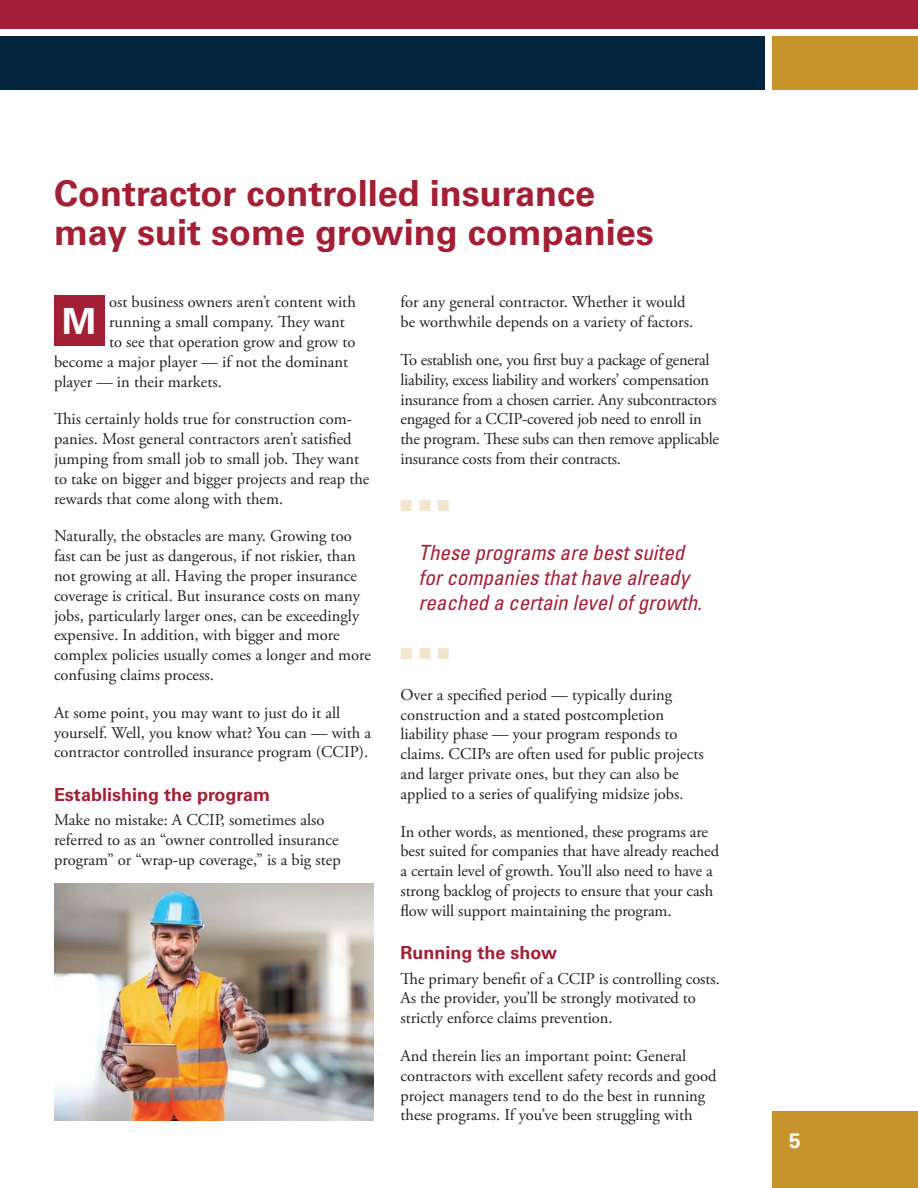
<style>
.page{position:relative;width:918px;height:1188px;background:#fff}
.page>*{position:absolute;margin:0;border:0;box-sizing:border-box;transform-origin:0 0}
.t1{font:700 36px/39px "Univers LT Std";color:#a31f35}
.t2{font:700 36px "Univers LT Std";color:#fff}
.t3{font:italic condensed 21px/25.2px "Univers LT Std";color:#a31f35}
.t4{font:700 21px "Univers LT Std";color:#fff}
.t5{font:700 18px "Univers LT Std";color:#a31f35}
.t6{font:16.5px/19.8px "Adobe Garamond Pro";color:#231f20}
.t7{font:15.75px "Zapf Dingbats ITC";color:#f2e6cd}
</style>
<div class="page">
<div style="left:0;top:36px;width:765px;height:54px;background:#03253d"></div>
<div style="left:772px;top:36px;width:146px;height:54px;background:#c7932b"></div>
<div style="left:0;top:0;width:918px;height:28px;background:#a31f35"></div>
<div style="left:772px;top:1112px;width:146px;height:76px;background:#c7932b"></div>
<div style="left:54px;top:296px;width:51px;height:50px;background:#a31f35"></div>
<img style="left:54px;top:884px;width:320px;height:236px">
<h1 class="t1" style="left:54px;top:174px;width:601px">Contractor controlled insurance may suit some growing companies</h1>
<p class="t6" style="left:109px;top:293px;width:248px">ost business owners aren’t content with</p>
<p class="t6" style="left:109px;top:313px;width:237px">running a small company. They want</p>
<p class="t6" style="left:109px;top:333px;width:248px">to see that operation grow and grow to</p>
<p class="t6" style="left:54px;top:352px;width:296px">become a major player — if not the dominant</p>
<p class="t6" style="left:54px;top:372px;width:170px">player — in their markets.</p>
<p class="t6" style="left:54px;top:410px;width:317px">This certainly holds true for construction com&shy;panies. Most general contractors aren’t satisfied jumping from small job to small job. They want to take on bigger and bigger projects and reap the rewards that come along with them.</p>
<p class="t6" style="left:54px;top:527px;width:319px">Naturally, the obstacles are many. Growing too fast can be just as dangerous, if not riskier, than not growing at all. Having the proper insurance coverage is critical. But insurance costs on many jobs, particularly larger ones, can be exceedingly expensive. In addition, with bigger and more complex policies usually comes a longer and more confusing claims process.</p>
<p class="t6" style="left:54px;top:703px;width:319px">At some point, you may want to just do it all yourself. Well, you know what? You can — with a contractor controlled insurance program (CCIP).</p>
<p class="t5" style="left:54px;top:784px;width:218px">Establishing the program</p>
<p class="t6" style="left:54px;top:811px;width:288px">Make no mistake: A CCIP, sometimes also referred to as an “owner controlled insurance program” or “wrap-up coverage,” is a big step</p>
<h1 class="t2" style="left:62px;top:300px;width:35px">M</h1>
<p class="t6" style="left:400px;top:293px;width:294px">for any general contractor. Whether it would be worthwhile depends on a variety of factors.</p>
<p class="t6" style="left:400px;top:351px;width:320px">To establish one, you first buy a package of general liability, excess liability and workers’ compensation insurance from a chosen carrier. Any subcontractors engaged for a CCIP-covered job need to enroll in the program. These subs can then remove applicable insurance costs from their contracts.</p>
<p class="t7" style="left:400px;top:498px;width:51px">■ ■ ■</p>
<p class="t3" style="left:418px;top:540px;width:285px">These programs are best suited for companies that have already reached a certain level of growth.</p>
<p class="t7" style="left:400px;top:646px;width:51px">■ ■ ■</p>
<p class="t6" style="left:400px;top:685px;width:305px">Over a specified period — typically during construction and a stated postcompletion liability phase — your program responds to claims. CCIPs are often used for public projects and larger private ones, but they can also be applied to a series of qualifying midsize jobs.</p>
<p class="t6" style="left:400px;top:822px;width:320px">In other words, as mentioned, these programs are best suited for companies that have already reached a certain level of growth. You’ll also need to have a strong backlog of projects to ensure that your cash flow will support maintaining the program.</p>
<p class="t5" style="left:400px;top:942px;width:158px">Running the show</p>
<p class="t6" style="left:400px;top:969px;width:321px">The primary benefit of a CCIP is controlling costs.<br>As the provider, you’ll be strongly motivated to strictly enforce claims prevention.</p>
<p class="t6" style="left:400px;top:1047px;width:318px">And therein lies an important point: General contractors with excellent safety records and good project managers tend to do the best in running these programs. If you’ve been struggling with</p>
<p class="t4" style="left:789px;top:1128px;width:13px">5</p>
</div>
